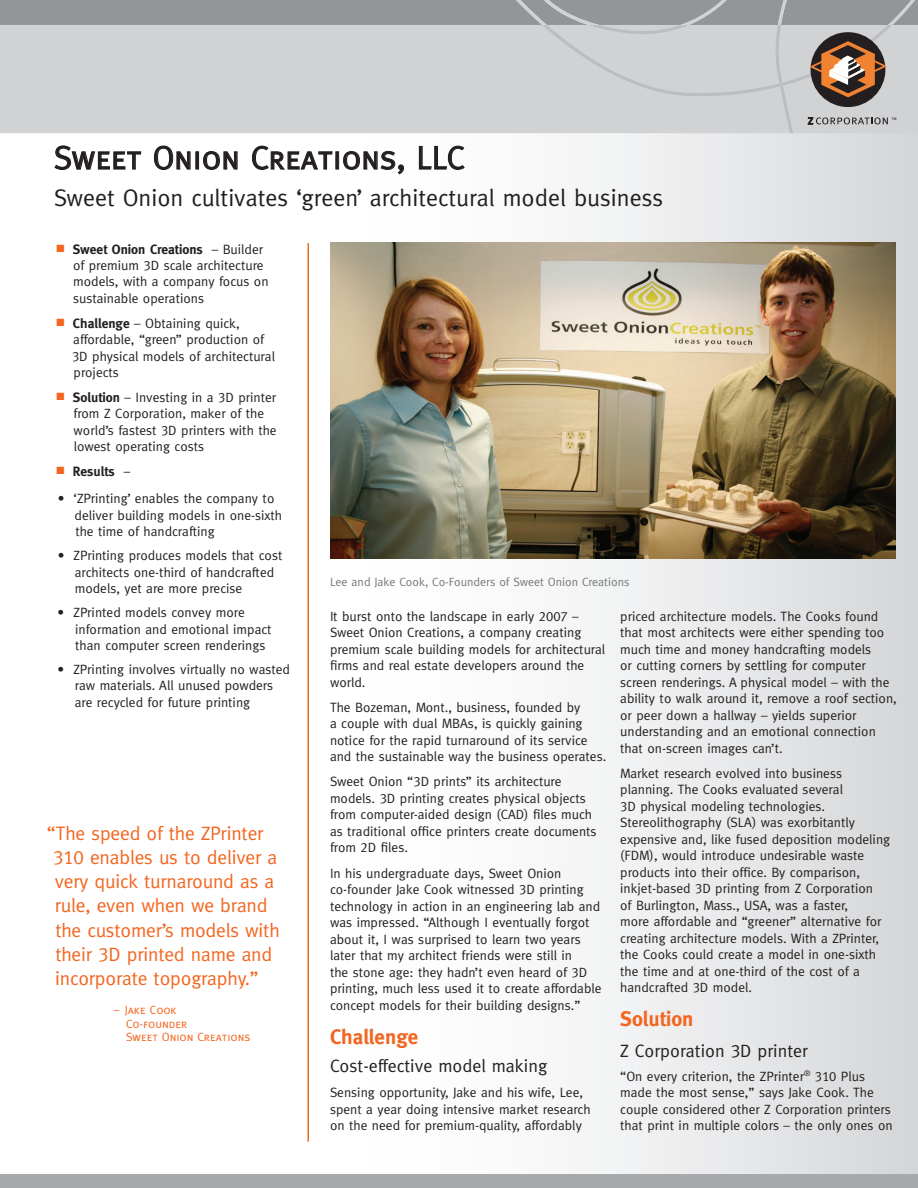
<style>
.page{position:relative;width:918px;height:1188px;background:#fff}
.page>*{position:absolute;margin:0;border:0;box-sizing:border-box;transform-origin:0 0}
.t1{font:33px "Meta Caps";color:#231f20}
.t2{font:24px "Meta";color:#231f20}
.t3{font:700 21px "Meta";color:#f36621}
.t4{font:19.5px/24px "Meta";letter-spacing:-.01em;color:#f36621}
.t5{font:18px "Meta";color:#231f20}
.t6{font:13.5px/16.5px "Meta";color:#231f20}
.t7{font:700 13.5px "Meta";color:#231f20}
.t8{font:12px "Meta";color:#76787b}
.t9{font:12px/13.5px "Meta Caps";color:#f36621}
.t10{font:6px "Helvetica";color:#231f20}
.s1{color:#f36621}
.s2{font-weight:700}
.s3{font-family:"Meta Caps"}
.s4{font-weight:400}
</style>
<div class="page">
<div style="left:307px;top:0;width:611px;height:1188px;background:linear-gradient(to right,#fff,#d9dadc)"></div>
<svg style="left:54px;top:145px;width:88px;height:25px"></svg>
<svg style="left:154px;top:145px;width:37px;height:25px"></svg>
<div style="left:195px;top:151px;width:4px;height:19px;border:1px solid #231f20"></div>
<svg style="left:203px;top:151px;width:35px;height:19px"></svg>
<svg style="left:252px;top:145px;width:81px;height:25px"></svg>
<div style="left:335px;top:151px;width:4px;height:19px;border:1px solid #231f20"></div>
<svg style="left:343px;top:150px;width:62px;height:93px"></svg>
<svg style="left:418px;top:145px;width:48px;height:25px"></svg>
<div style="left:0;top:1174px;width:918px;height:14px;background:#a8a9ad"></div>
<svg style="left:0;top:0;width:918px;height:133px;background:#c1c1c2"></svg>
<hr style="left:308px;top:243px;width:1px;height:899px;background:#f36621">
<img style="left:330px;top:243px;width:566px;height:316px">
<h1 class="t1" style="left:54px;top:139px;width:412px">Sweet Onion Creations, LLC</h1>
<h2 class="t2" style="left:54px;top:184px;width:611px">Sweet Onion cultivates ‘green’ architectural model business</h2>
<p class="t10" style="left:891px;top:115px;width:7px">™</p>
<p class="t6" style="left:73px;top:240px;width:197px;text-indent:-17px"><span class="s1">■</span> <span class="s2">Sweet Onion Creations</span> – Builder of premium <span class="s3">3D</span> scale architecture models, with a company focus on sustainable operations</p>
<p class="t6" style="left:72px;top:315px;width:205px;text-indent:-16px"><span class="s1">■</span> <span class="s2">Challenge</span> – Obtaining quick, affordable, “green” production of<br><span class="s3">3D</span> physical models of architectural projects</p>
<p class="t6" style="left:73px;top:389px;width:205px;text-indent:-17px"><span class="s1">■</span> <span class="s2">Solution</span> – Investing in a <span class="s3">3D</span> printer from Z Corporation, maker of the world’s fastest <span class="s3">3D</span> printers with the lowest operating costs</p>
<p class="t7" style="left:56px;top:463px;width:75px"><span class="s1">■</span> Results <span class="s4">–</span></p>
<p class="t6" style="left:75px;top:490px;width:209px;text-indent:-17px">• ‘ZPrinting’ enables the company to deliver building models in one-sixth the time of handcrafting</p>
<p class="t6" style="left:75px;top:547px;width:209px;text-indent:-17px">• ZPrinting produces models that cost architects one-third of handcrafted models, yet are more precise</p>
<p class="t6" style="left:75px;top:604px;width:198px;text-indent:-17px">• ZPrinted models convey more information and emotional impact than computer screen renderings</p>
<p class="t6" style="left:75px;top:661px;width:217px;text-indent:-17px">• ZPrinting involves virtually no wasted raw materials. All unused powders are recycled for future printing</p>
<h3 class="t4" style="left:53px;top:821px;width:228px;text-indent:-6px">“The speed of the ZPrinter<br><span class="s3">310</span> enables us to deliver a very quick turnaround as a rule, even when we brand the customer’s models with their <span class="s3">3D</span> printed name and incorporate topography.”</h3>
<p class="t9" style="left:126px;top:1003px;width:126px;text-indent:-12px">– Jake Cook<br>Co-founder<br>Sweet Onion Creations</p>
<p class="t8" style="left:330px;top:575px;width:301px">Lee and Jake Cook, Co-Founders of Sweet Onion Creations</p>
<p class="t6" style="left:330px;top:608px;width:277px">It burst onto the landscape in early <span class="s3">2007</span> – Sweet Onion Creations, a company creating premium scale building models for architectural firms and real estate developers around the world.</p>
<p class="t6" style="left:330px;top:699px;width:278px">The Bozeman, Mont., business, founded by<br>a couple with dual MBAs, is quickly gaining notice for the rapid turnaround of its service and the sustainable way the business operates.</p>
<p class="t6" style="left:330px;top:773px;width:268px">Sweet Onion “<span class="s3">3D</span> prints” its architecture models. <span class="s3">3D</span> printing creates physical objects from computer-aided design (CAD) files much as traditional office printers create documents from <span class="s3">2D</span> files.</p>
<p class="t6" style="left:330px;top:865px;width:273px">In his undergraduate days, Sweet Onion co-founder Jake Cook witnessed <span class="s3">3D</span> printing technology in action in an engineering lab and was impressed. “Although I eventually forgot about it, I was surprised to learn two years later that my architect friends were still in<br>the stone age: they hadn’t even heard of <span class="s3">3D </span>printing, much less used it to create affordable concept models for their building designs.”</p>
<h3 class="t3" style="left:330px;top:1024px;width:90px">Challenge</h3>
<h3 class="t5" style="left:330px;top:1055px;width:219px">Cost-effective model making</h3>
<p class="t6" style="left:330px;top:1084px;width:262px">Sensing opportunity, Jake and his wife, Lee, spent a year doing intensive market research on the need for premium-quality, affordably</p>
<p class="t6" style="left:620px;top:608px;width:278px">priced architecture models. The Cooks found that most architects were either spending too much time and money handcrafting models<br>or cutting corners by settling for computer screen renderings. A physical model – with the ability to walk around it, remove a roof section, or peer down a hallway – yields superior understanding and an emotional connection that on-screen images can’t.</p>
<p class="t6" style="left:620px;top:765px;width:271px">Market research evolved into business planning. The Cooks evaluated several<br><span class="s3">3D</span> physical modeling technologies.<br>Stereolithography (SLA) was exorbitantly expensive and, like fused deposition modeling (FDM), would introduce undesirable waste products into their office. By comparison, inkjet-based <span class="s3">3D</span> printing from Z Corporation<br>of Burlington, Mass., USA, was a faster,<br>more affordable and “greener” alternative for creating architecture models. With a ZPrinter, the Cooks could create a model in one-sixth the time and at one-third of the cost of a handcrafted <span class="s3">3D</span> model.</p>
<h3 class="t3" style="left:620px;top:1007px;width:75px">Solution</h3>
<h3 class="t5" style="left:620px;top:1041px;width:189px">Z Corporation <span class="s3">3D</span> printer</h3>
<p class="t6" style="left:620px;top:1068px;width:274px">“On every criterion, the ZPrinter<sup>®</sup> <span class="s3">310</span> Plus made the most sense,” says Jake Cook. The couple considered other Z Corporation printers that print in multiple colors – the only ones on</p>
</div>
